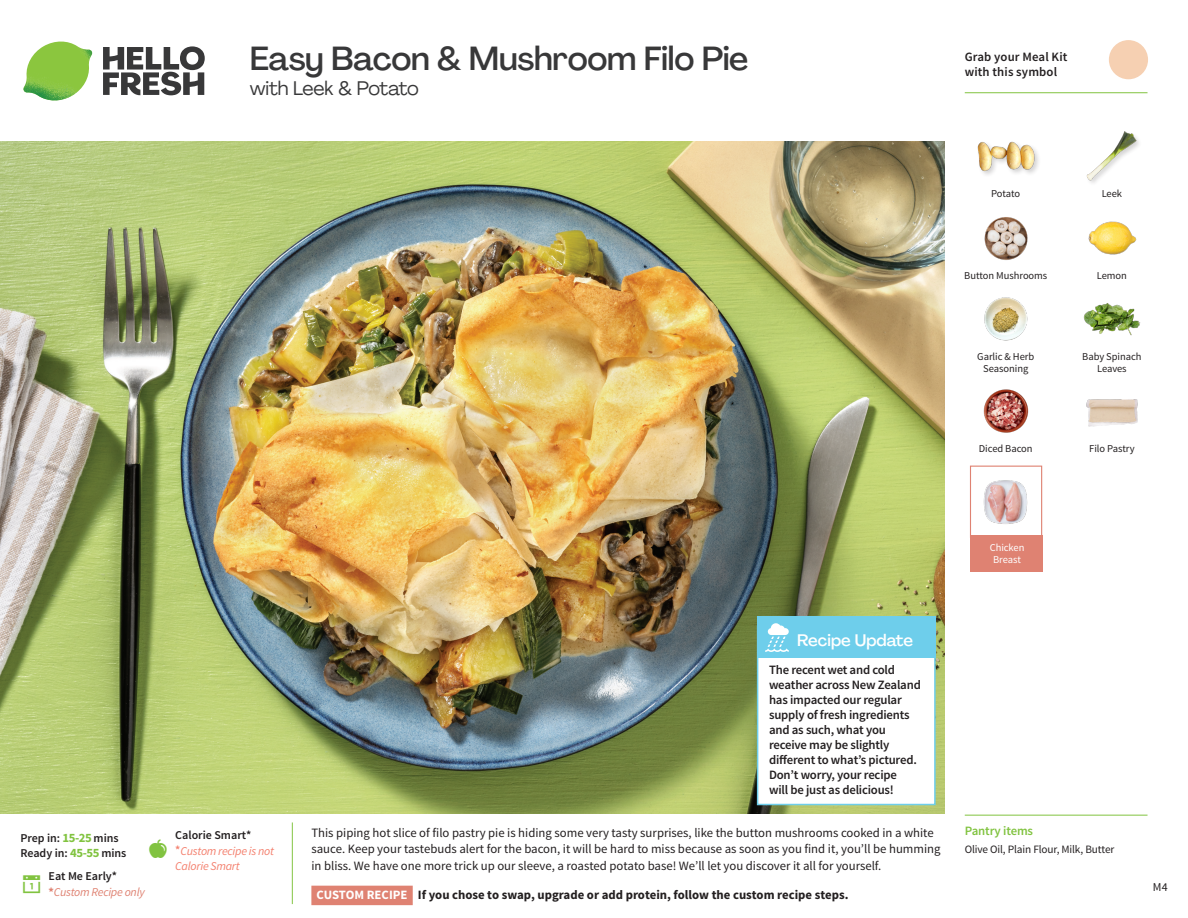
<style>
.page{position:relative;width:1188px;height:918px;background:#fff}
.page>*{position:absolute;margin:0;border:0;box-sizing:border-box;transform-origin:0 0}
._15_Titel_UK{font:500 33px "Agrandir";letter-spacing:-.01em;color:#383839}
._15_Titel_UK-2{font:19.5px "Agrandir";letter-spacing:-.01em;color:#383839}
.t1{font:500 16.5px "Agrandir";color:#fff}
.Step_6_Text_AU{font:12.75px/16.5px "Source Sans Pro";color:#231f20}
.t2{font:600 12.75px/15px "Source Sans Pro";letter-spacing:-.015em;color:#231f20}
.Step_6_Text_AU-2{font:700 12.75px "Source Sans Pro";color:#231f20}
.t3{font:600 12.75px/15px "Source Sans Pro";letter-spacing:.01em;color:#231f20}
._04_Headers_Front{font:600 12.75px "Source Sans Pro";letter-spacing:-.01em;color:#81c340}
._04_Intro{font:600 12px "Source Sans Pro";color:#231f20}
._04_Intro-2{font:italic 12px/14.4px "Source Sans Pro";letter-spacing:-.02em;color:#f4806e}
._04_Intro-3{font:italic 12px "Source Sans Pro";letter-spacing:-.02em;color:#df8272}
.t4{font:12px "Source Sans Pro";color:#231f20}
._05_Pantry{font:11.25px "Source Sans Pro";letter-spacing:-.01em;color:#231f20}
._18_FRONT_ingredient{font:10.5px/12px "Source Sans Pro";letter-spacing:-.005em;color:#231f20;text-align:center}
._18_FRONT_ingredient-2{font:10.5px/12px "Source Sans Pro";letter-spacing:-.005em;color:#fff;text-align:center}
.s1{font-weight:700;font-size:12.75px;color:#81c340}
.s2{font-weight:700;font-style:normal}
.s3{font-weight:600;font-style:normal}
.s4{color:#fff}
</style>
<div class="page">
<svg style="left:103px;top:46px;width:102px;height:49px"></svg>
<img style="left:23px;top:42px;width:69px;height:59px">
<img style="left:0;top:142px;width:945px;height:672px">
<svg style="left:292px;top:822px;width:121px;height:84px"></svg>
<div style="left:970px;top:466px;width:72px;height:72px;border:1px solid #df8272"></div>
<div style="left:970px;top:535px;width:72px;height:37px;background:#df8272"></div>
<img style="left:983px;top:480px;width:45px;height:44px">
<div style="left:757px;top:625px;width:179px;height:180px;background:#fff;border:2px solid #6eceeb"></div>
<div style="left:757px;top:617px;width:179px;height:41px;background:#6eceeb"></div>
<svg style="left:765px;top:623px;width:24px;height:29px"></svg>
<img style="left:1083px;top:303px;width:58px;height:33px">
<img style="left:1086px;top:399px;width:51px;height:28px">
<img style="left:983px;top:389px;width:46px;height:44px">
<img style="left:984px;top:297px;width:44px;height:44px">
<img style="left:984px;top:217px;width:44px;height:43px">
<img style="left:1088px;top:221px;width:49px;height:34px">
<div style="left:976px;top:141px;width:65px;height:37px;background:#231f20;opacity:.2"></div>
<img style="left:977px;top:141px;width:57px;height:37px">
<div style="left:1086px;top:130px;width:57px;height:56px;background:#231f20;opacity:.2"></div>
<img style="left:1086px;top:130px;width:50px;height:50px">
<hr style="left:965px;top:815px;width:183px;height:1px;background:#81c340">
<svg style="left:1091px;top:40px;width:57px;height:54px"></svg>
<hr style="left:965px;top:92px;width:183px;height:1px;background:#81c340">
<p class="_15_Titel_UK" style="left:250px;top:38px;width:500px">Easy Bacon &amp; Mushroom Filo Pie</p>
<p class="_15_Titel_UK-2" style="left:250px;top:76px;width:171px">with Leek &amp; Potato</p>
<p class="t3" style="left:965px;top:50px;width:104px">Grab your Meal Kit with this symbol</p>
<p class="_04_Intro" style="left:20px;top:830px;width:100px">Prep in: <span class="s1">15-25</span> mins</p>
<p class="_04_Intro" style="left:20px;top:845px;width:108px">Ready in: <span class="s1">45-55</span> mins</p>
<p class="_04_Intro" style="left:49px;top:869px;width:70px">Eat Me Early*</p>
<p class="_04_Intro-3" style="left:49px;top:885px;width:98px"><span class="s2">*</span>Custom Recipe only</p>
<p class="_04_Intro" style="left:175px;top:827px;width:78px">Calorie Smart*</p>
<p class="_04_Intro-2" style="left:175px;top:844px;width:100px"><span class="s3">*</span>Custom recipe is not<br>Calorie Smart</p>
<p class="_18_FRONT_ingredient" style="left:991px;top:188px;width:31px">Potato</p>
<p class="_18_FRONT_ingredient" style="left:1102px;top:188px;width:22px">Leek</p>
<p class="_18_FRONT_ingredient" style="left:964px;top:270px;width:85px">Button Mushrooms</p>
<p class="_18_FRONT_ingredient" style="left:1097px;top:270px;width:32px">Lemon</p>
<p class="_18_FRONT_ingredient" style="left:977px;top:351px;width:58px">Garlic &amp; Herb<br>Seasoning</p>
<p class="_18_FRONT_ingredient" style="left:1082px;top:351px;width:61px">Baby Spinach<br>Leaves</p>
<p class="_18_FRONT_ingredient" style="left:979px;top:443px;width:55px">Diced Bacon</p>
<p class="_18_FRONT_ingredient" style="left:1089px;top:443px;width:47px">Filo Pastry</p>
<p class="_18_FRONT_ingredient-2" style="left:990px;top:542px;width:36px">Chicken<br>Breast</p>
<p class="t1" style="left:797px;top:630px;width:117px">Recipe Update</p>
<p class="t2" style="left:769px;top:662px;width:153px">The recent wet and cold weather across New Zealand has impacted our regular supply of fresh ingredients and as such, what you receive may be slightly different to what’s pictured.<br>Don’t worry, your recipe<br>will be just as delicious!</p>
<p class="Step_6_Text_AU" style="left:311px;top:825px;width:631px">This piping hot slice of filo pastry pie is hiding some very tasty surprises, like the button mushrooms cooked in a white sauce. Keep your tastebuds alert for the bacon, it will be hard to miss because as soon as you find it, you’ll be humming in bliss. We have one more trick up our sleeve, a roasted potato base! We’ll let you discover it all for yourself.</p>
<p class="Step_6_Text_AU-2" style="left:317px;top:887px;width:533px"><span class="s4">CUSTOM RECIPE</span> If you chose to swap, upgrade or add protein, follow the custom recipe steps.</p>
<p class="_04_Headers_Front" style="left:965px;top:822px;width:70px">Pantry items</p>
<p class="_05_Pantry" style="left:965px;top:842px;width:151px">Olive Oil, Plain Flour, Milk, Butter</p>
<p class="t4" style="left:1153px;top:879px;width:16px">M4</p>
</div>
